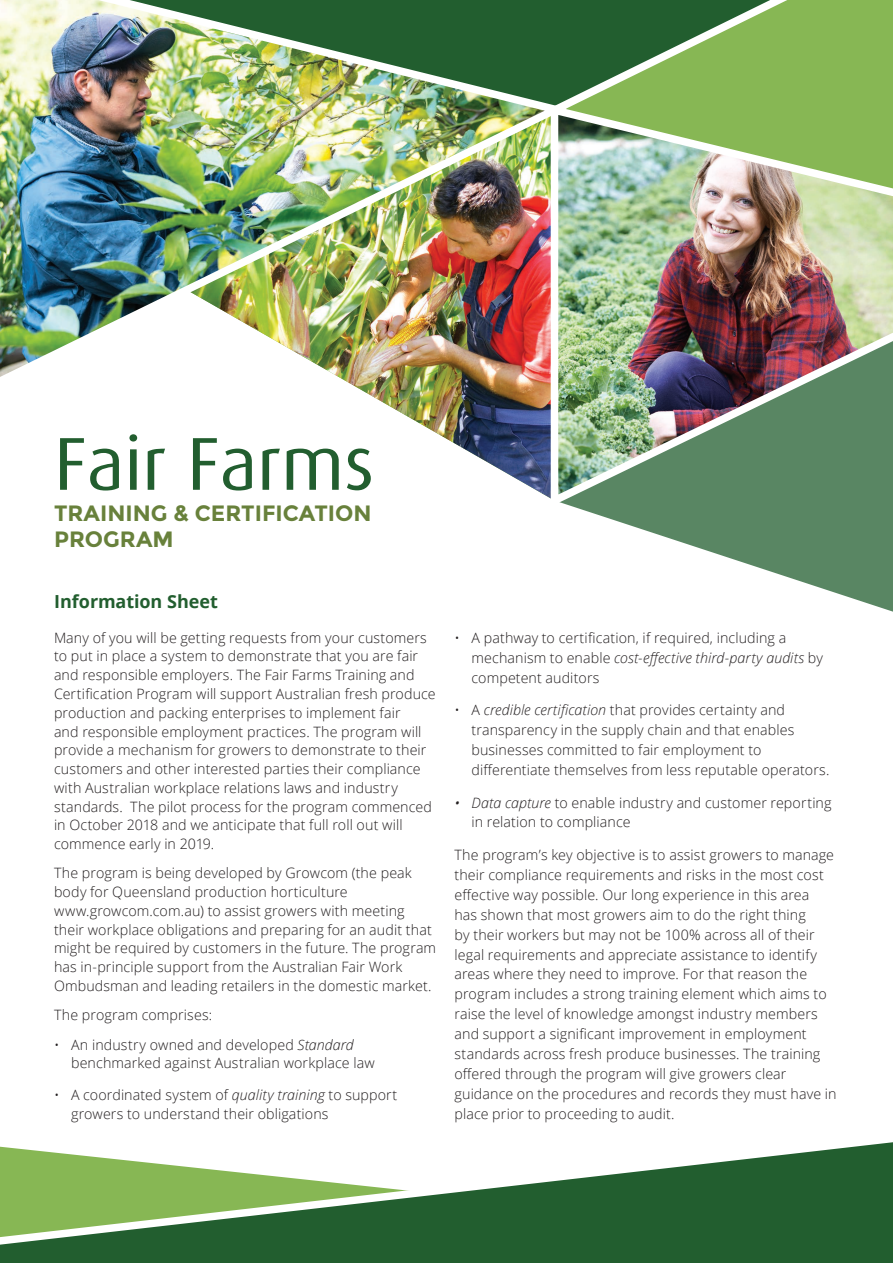
<style>
.page{position:relative;width:893px;height:1263px;background:#fff}
.page>*{position:absolute;margin:0;border:0;box-sizing:border-box;transform-origin:0 0}
.t1{font:75px "Dax";color:#225e2f}
.t2{font:700 22.2px/26.5px "Montserrat";color:#68813b}
.t3{font:700 18px "Open Sans";letter-spacing:-.005em;color:#225e2f}
.t4{font:300 14.25px/18.8px "Open Sans";letter-spacing:.01em;color:#231f20}
.s1{font-style:italic}
</style>
<div class="page">
<svg style="left:0;top:1142px;width:893px;height:121px"></svg>
<img style="left:377px;top:399px;width:170px;height:98px">
<svg style="left:578px;top:0;width:315px;height:101px;background:#6fa052"></svg>
<svg style="left:593px;top:513px;width:300px;height:99px"></svg>
<img style="left:547px;top:101px;width:346px;height:412px">
<img style="left:0;top:0;width:578px;height:399px">
<h1 class="t1" style="left:54px;top:422px;width:322px">Fair Farms</h1>
<h2 class="t2" style="left:54px;top:500px;width:319px">TRAINING &amp; CERTIFICATION<br>PROGRAM</h2>
<p class="t3" style="left:54px;top:588px;width:165px">Information Sheet</p>
<p class="t4" style="left:54px;top:628px;width:383px">Many of you will be getting requests from your customers to put in place a system to demonstrate that you are fair and responsible employers. The Fair Farms Training and Certification Program will support Australian fresh produce production and packing enterprises to implement fair<br>and responsible employment practices. The program will provide a mechanism for growers to demonstrate to their customers and other interested parties their compliance with Australian workplace relations laws and industry standards. The pilot process for the program commenced in October 2018 and we anticipate that full roll out will commence early in 2019.</p>
<p class="t4" style="left:54px;top:863px;width:384px">The program is being developed by Growcom (the peak body for Queensland production horticulture www.growcom.com.au) to assist growers with meeting their workplace obligations and preparing for an audit that might be required by customers in the future. The program has in-principle support from the Australian Fair Work Ombudsman and leading retailers in the domestic market.</p>
<p class="t4" style="left:54px;top:1005px;width:160px">The program comprises:</p>
<p class="t4" style="left:71px;top:1035px;width:305px;text-indent:-17px">• An industry owned and developed <span class="s1">Standard </span>benchmarked against Australian workplace law</p>
<p class="t4" style="left:71px;top:1085px;width:328px;text-indent:-17px">• A coordinated system of <span class="s1">quality training</span> to support growers to understand their obligations</p>
<p class="t4" style="left:471px;top:627px;width:353px;line-height:20px;text-indent:-17px">• A pathway to certification, if required, including a mechanism to enable <span class="s1">cost-effective third-party audits</span> by competent auditors</p>
<p class="t4" style="left:471px;top:700px;width:359px;line-height:20px;text-indent:-17px">• A <span class="s1">credible certification</span> that provides certainty and transparency in the supply chain and that enables businesses committed to fair employment to differentiate themselves from less reputable operators.</p>
<p class="t4" style="left:471px;top:792px;width:362px;line-height:20px;text-indent:-17px"><span class="s1">• Data capture</span> to enable industry and customer reporting in relation to compliance</p>
<p class="t4" style="left:454px;top:844px;width:384px;line-height:20px">The program’s key objective is to assist growers to manage their compliance requirements and risks in the most cost effective way possible. Our long experience in this area<br>has shown that most growers aim to do the right thing<br>by their workers but may not be 100% across all of their legal requirements and appreciate assistance to identify areas where they need to improve. For that reason the program includes a strong training element which aims to raise the level of knowledge amongst industry members and support a significant improvement in employment standards across fresh produce businesses. The training offered through the program will give growers clear guidance on the procedures and records they must have in place prior to proceeding to audit.</p>
</div>
